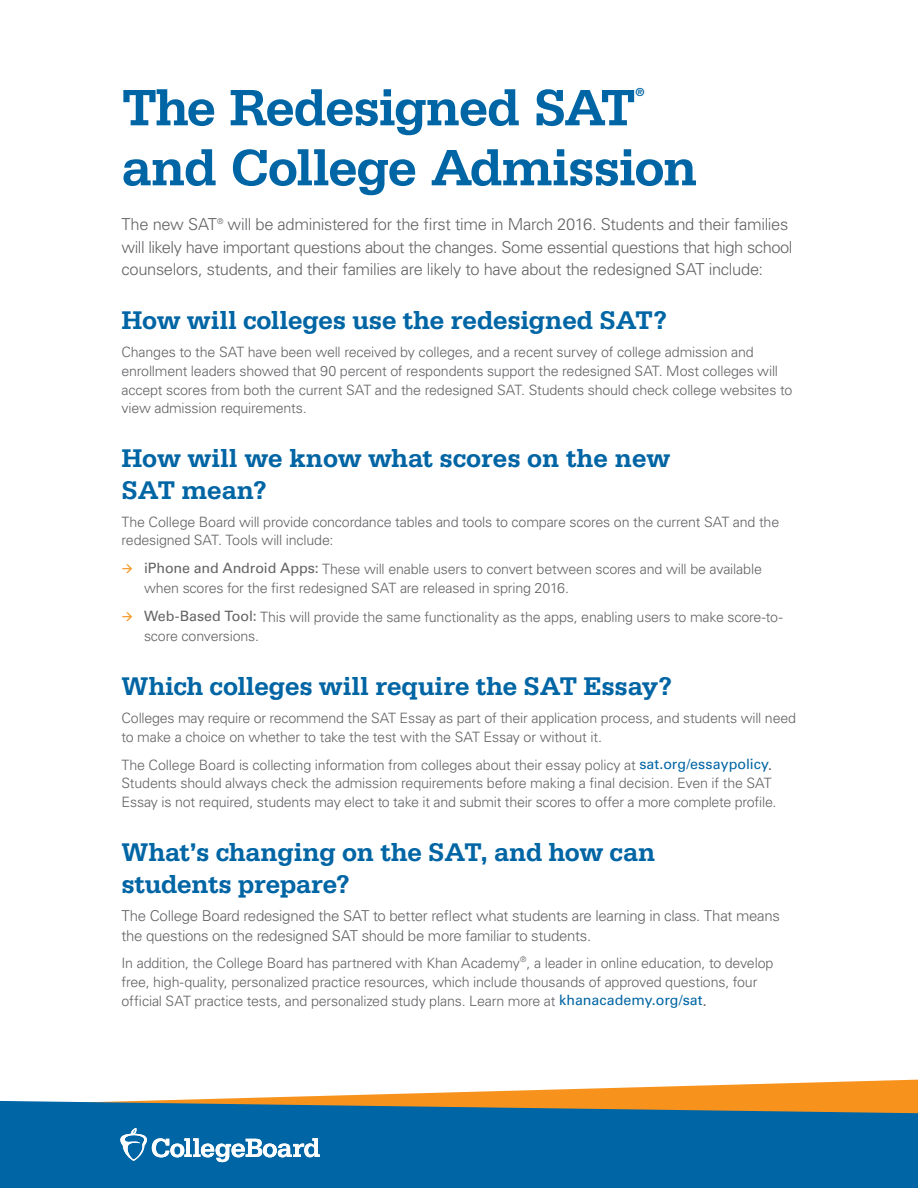
<style>
.page{position:relative;width:918px;height:1188px;background:#fff}
.page>*{position:absolute;margin:0;border:0;box-sizing:border-box;transform-origin:0 0}
.t1{font:700 54px "Serifa Std";letter-spacing:-.04em;color:#0065a4}
.t2{font:700 27px/31.5px "Serifa Std";letter-spacing:-.01em;color:#0065a4}
.t3{font:300 16.5px/22.5px "Univers LT Std";letter-spacing:-.025em;color:#636366}
.t4{font:300 15px/19.5px "Univers LT Std";letter-spacing:-.02em;color:#636366}
.t5{font:300 14.25px/18.8px "Univers LT Std";letter-spacing:-.015em;color:#636366}
.t6{font:700 12.3px "Serifa Std";color:#0065a4}
.t7{font:300 7.8px "Univers LT Std";color:#636366}
.s1{color:#f7931d}
.s2{font-weight:400}
.s3{font-weight:400;color:#0065a4}
</style>
<div class="page">
<svg style="left:0;top:1079px;width:918px;height:22px"></svg>
<svg style="left:0;top:1101px;width:918px;height:87px;background:#12689a"></svg>
<svg style="left:120px;top:1128px;width:200px;height:34px"></svg>
<h1 class="t1" style="left:122px;top:76px;width:516px">The Redesigned SAT</h1>
<h1 class="t6" style="left:635px;top:85px;width:11px">®</h1>
<h1 class="t1" style="left:121px;top:136px;width:578px">and College Admission</h1>
<p class="t3" style="left:122px;top:213px;width:673px">The new SAT<sup>®</sup> will be administered for the first time in March 2016. Students and their families will likely have important questions about the changes. Some essential questions that high school counselors, students, and their families are likely to have about the redesigned SAT include:</p>
<h2 class="t2" style="left:122px;top:305px;width:547px">How will colleges use the redesigned SAT?</h2>
<p class="t5" style="left:122px;top:343px;width:672px">Changes to the SAT have been well received by colleges, and a recent survey of college admission and enrollment leaders showed that 90 percent of respondents support the redesigned SAT. Most colleges will accept scores from both the current SAT and the redesigned SAT. Students should check college websites to view admission requirements.</p>
<h2 class="t2" style="left:122px;top:443px;width:550px">How will we know what scores on the new<br>SAT mean?</h2>
<p class="t5" style="left:122px;top:512px;width:659px">The College Board will provide concordance tables and tools to compare scores on the current SAT and the redesigned SAT. Tools will include:</p>
<p class="t5" style="left:144px;top:559px;width:619px;line-height:19.5px;text-indent:-22px"><span class="s1">→</span> <span class="s2">iPhone and Android Apps:</span> These will enable users to convert between scores and will be available when scores for the first redesigned SAT are released in spring 2016.</p>
<p class="t5" style="left:144px;top:607px;width:640px;line-height:19.5px;text-indent:-22px"><span class="s1">→</span> <span class="s2">Web-Based Tool:</span> This will provide the same functionality as the apps, enabling users to make score-to&shy;score conversions.</p>
<h2 class="t2" style="left:122px;top:671px;width:552px">Which colleges will require the SAT Essay?</h2>
<p class="t5" style="left:122px;top:709px;width:676px">Colleges may require or recommend the SAT Essay as part of their application process, and students will need to make a choice on whether to take the test with the SAT Essay or without it.</p>
<p class="t5" style="left:122px;top:755px;width:657px">The College Board is collecting information from colleges about their essay policy at <span class="s3">sat.org/essaypolicy</span><span class="s2">.<br></span>Students should always check the admission requirements before making a final decision. Even if the SAT<br>Essay is not required, students may elect to take it and submit their scores to offer a more complete profile.</p>
<h2 class="t2" style="left:122px;top:836px;width:536px">What’s changing on the SAT, and how can students prepare?</h2>
<p class="t4" style="left:122px;top:906px;width:660px">The College Board redesigned the SAT to better reflect what students are learning in class. That means the questions on the redesigned SAT should be more familiar to students.</p>
<p class="t5" style="left:122px;top:954px;width:400px">In addition, the College Board has partnered with Khan Academy</p>
<p class="t7" style="left:520px;top:954px;width:8px">®</p>
<p class="t5" style="left:121px;top:954px;width:653px;text-indent:405px">, a leader in online education, to develop free, high-quality, personalized practice resources, which include thousands of approved questions, four official SAT practice tests, and personalized study plans. Learn more at <span class="s3">khanacademy.org/sat</span><span class="s2">.</span></p>
</div>
